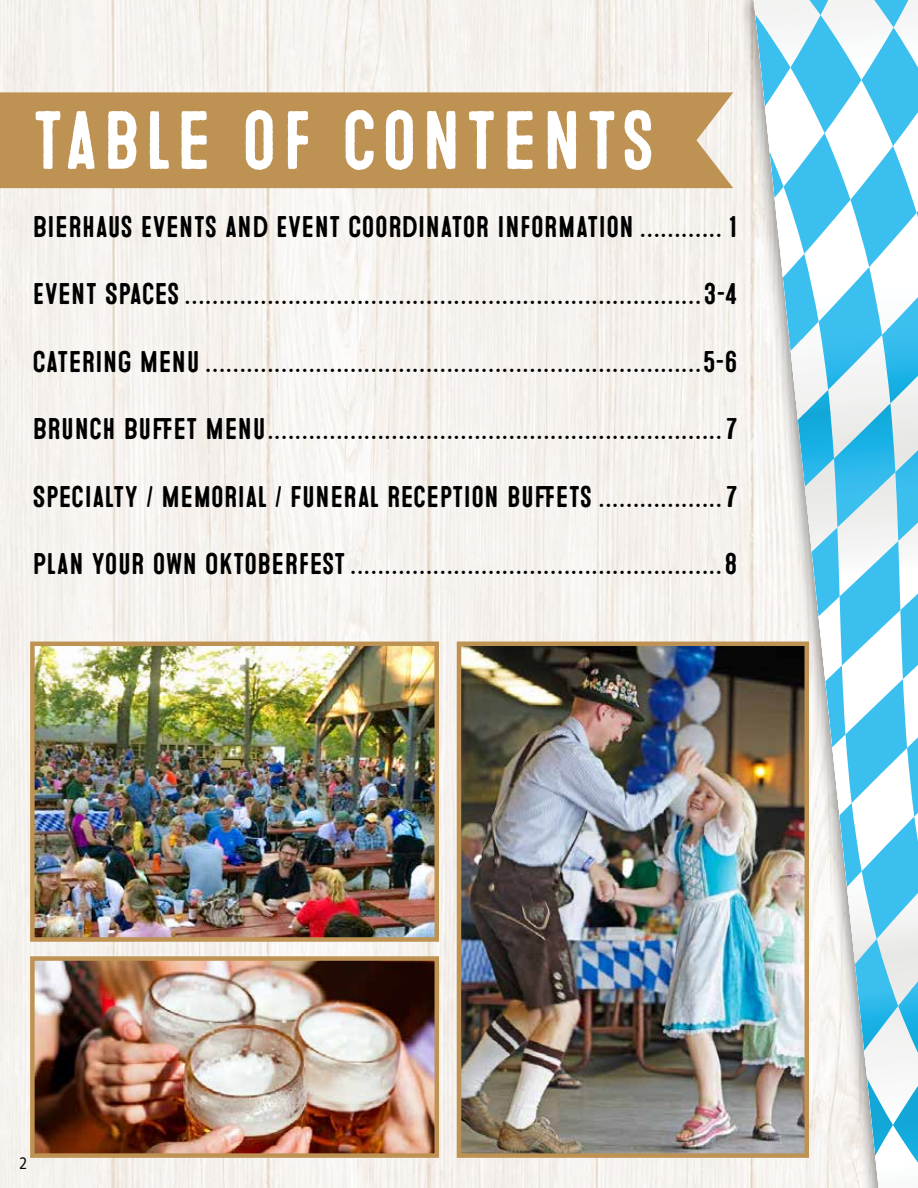
<style>
.page{position:relative;width:918px;height:1188px;background:#f6f2ef}
.page>*{position:absolute;margin:0;border:0;box-sizing:border-box;transform-origin:0 0}
.t1{font:82.5px "Microbrew One";letter-spacing:.045em;color:#fff}
.t2{font:30px "Microbrew One";color:#000}
.t3{font:17.25px "Skolar Sans Latn Cn";color:#000}
</style>
<div class="page">
<div style="left:0;top:92px;width:733px;height:96px;background:#be9253"></div>
<div style="left:737px;top:0;width:181px;height:1188px;background:#000;opacity:.43"></div>
<svg style="left:847px;top:1177px;width:40px;height:11px"></svg>
<svg style="left:754px;top:0;width:164px;height:1163px"></svg>
<img style="left:35px;top:647px;width:399px;height:290px">
<div style="left:30px;top:642px;width:409px;height:300px;border:4px solid #be9253"></div>
<img style="left:35px;top:961px;width:399px;height:192px">
<div style="left:30px;top:956px;width:409px;height:202px;border:4px solid #be9253"></div>
<img style="left:462px;top:647px;width:342px;height:506px">
<div style="left:457px;top:642px;width:352px;height:516px;border:4px solid #be9253"></div>
<h1 class="t1" style="left:32px;top:94px;width:624px">TABLE OF CONTENTS</h1>
<p class="t2" style="left:32px;top:209px;width:706px">BIERHAUS EVENTS AND EVENT COORDINATOR INFORMATION ............ 1</p>
<p class="t2" style="left:32px;top:277px;width:707px">EVENT SPACES ...........................................................................3-4</p>
<p class="t2" style="left:32px;top:344px;width:706px">CATERING MENU ........................................................................5-6</p>
<p class="t2" style="left:32px;top:412px;width:707px">BRUNCH BUFFET MENU..................................................................7</p>
<p class="t2" style="left:32px;top:479px;width:707px">SPECIALTY / MEMORIAL / FUNERAL RECEPTION BUFFETS ..................7</p>
<p class="t2" style="left:32px;top:547px;width:706px">PLAN YOUR OWN OKTOBERFEST......................................................8</p>
<p class="t3" style="left:19px;top:1151px;width:9px">2</p>
</div>
